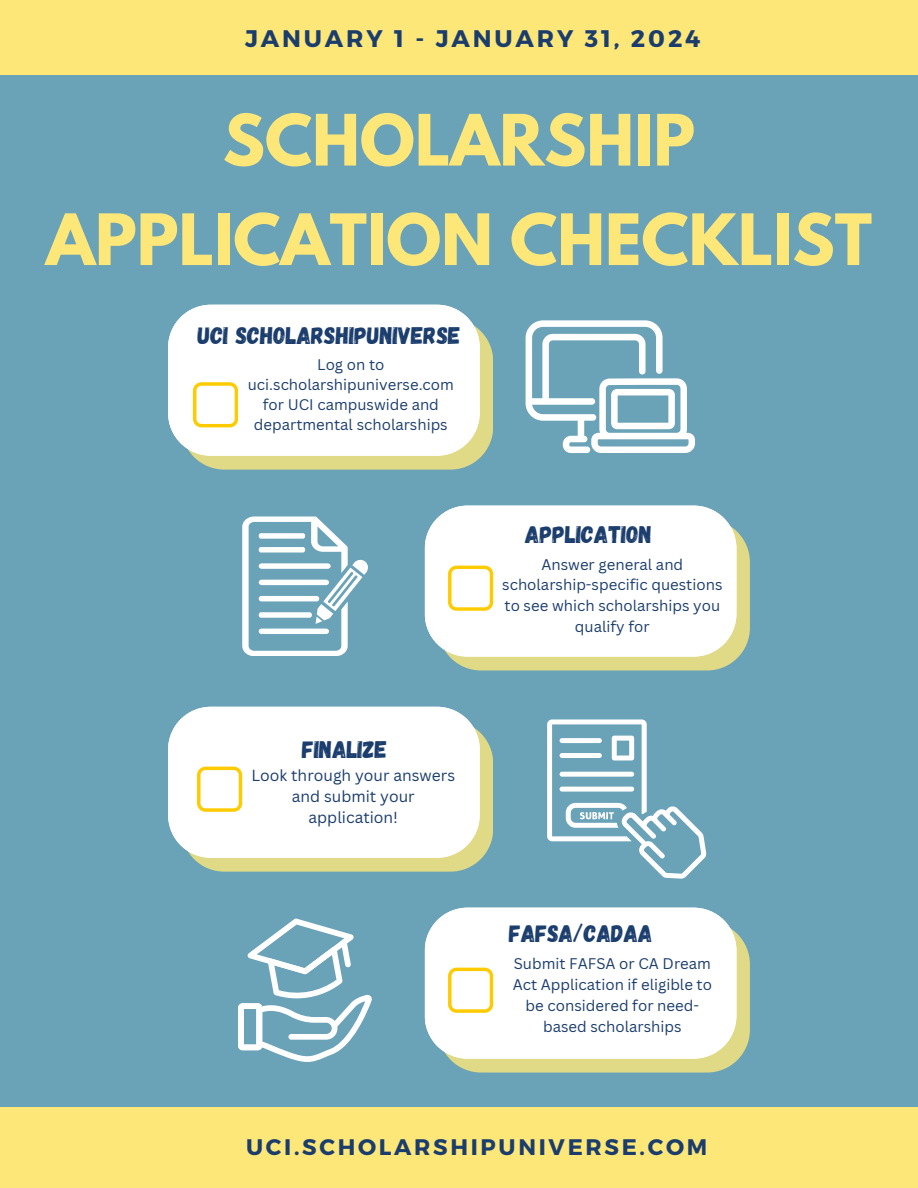
<style>
.page{position:relative;width:918px;height:1188px;background:#6aa2b8}
.page>*{position:absolute;margin:0;border:0;box-sizing:border-box;transform-origin:0 0}
.t1{font:700 62.7px "League Spartan";color:#fee779}
.t2{font:24px "Gagalin";color:#1b3d6d}
.t3{font:700 24px "Montserrat";letter-spacing:.12em;color:#1b3d6d}
.t4{font:700 22.5px "Montserrat";letter-spacing:.12em;color:#1b3d6d}
.t5{font:15.6px/21.1px "Canva Sans";color:#1b3d6d;text-align:center}
.t6{font:15px/20.9px "Canva Sans";color:#1b3d6d;text-align:center}
</style>
<div class="page">
<div style="left:0;top:1107px;width:918px;height:81px;background:#fee779"></div>
<svg style="left:193px;top:330px;width:300px;height:140px;background:#d0d18b"></svg>
<div style="left:168px;top:305px;width:312px;height:151px;background:#fff"></div>
<svg style="left:450px;top:531px;width:300px;height:139px;background:#d3d38b"></svg>
<div style="left:425px;top:506px;width:311px;height:151px;background:#fff"></div>
<svg style="left:193px;top:732px;width:300px;height:140px;background:#d0d18b"></svg>
<div style="left:168px;top:707px;width:312px;height:151px;background:#fff"></div>
<svg style="left:450px;top:933px;width:300px;height:140px;background:#d0d18c"></svg>
<div style="left:425px;top:908px;width:311px;height:151px;background:#fff"></div>
<svg style="left:526px;top:320px;width:169px;height:133px"></svg>
<svg style="left:242px;top:516px;width:126px;height:140px"></svg>
<div style="left:259px;top:563px;width:72px;height:6px;background:#fff;border-radius:3px"></div>
<div style="left:259px;top:580px;width:70px;height:5px;background:#fff;border-radius:3px"></div>
<div style="left:259px;top:596px;width:60px;height:5px;background:#fff;border-radius:3px"></div>
<div style="left:259px;top:612px;width:53px;height:6px;background:#fff;border-radius:3px"></div>
<div style="left:259px;top:629px;width:70px;height:5px;background:#fff;border-radius:3px"></div>
<svg style="left:547px;top:719px;width:160px;height:160px"></svg>
<svg style="left:238px;top:918px;width:134px;height:144px"></svg>
<div style="left:0;top:0;width:918px;height:75px;background:#fee779"></div>
<svg style="left:193px;top:382px;width:45px;height:45px;background:#fef1bd"></svg>
<svg style="left:448px;top:566px;width:45px;height:45px;background:#fef1bd"></svg>
<svg style="left:197px;top:767px;width:45px;height:45px;background:#fef1bd"></svg>
<svg style="left:448px;top:968px;width:45px;height:45px;background:#fef1bd"></svg>
<p class="t3" style="left:245px;top:23px;width:457px">JANUARY 1 - JANUARY 31, 2024</p>
<p class="t1" style="left:223px;top:109px;width:474px">SCHOLARSHIP</p>
<p class="t1" style="left:46px;top:209px;width:828px">APPLICATION CHECKLIST</p>
<p class="t2" style="left:198px;top:320px;width:264px">UCI SCHOLARSHIPUNIVERSE</p>
<p class="t6" style="left:248px;top:355px;width:208px;line-height:20px">Log on to uci.scholarshipuniverse.com for UCI campuswide and departmental scholarships</p>
<p class="t2" style="left:302px;top:733px;width:87px">FINALIZE</p>
<p class="t5" style="left:252px;top:764px;width:205px">Look through your answers and submit your application!</p>
<p class="t2" style="left:525px;top:518px;width:128px">APPLICATION</p>
<p class="t6" style="left:502px;top:553px;width:222px">Answer general and scholarship-specific questions to see which scholarships you qualify for</p>
<p class="t2" style="left:509px;top:918px;width:145px">FAFSA/CADAA</p>
<p class="t6" style="left:513px;top:953px;width:201px">Submit FAFSA or CA Dream<br>Act Application if eligible to be considered for need&shy;based scholarships</p>
<p class="t4" style="left:246px;top:1132px;width:463px">UCI.SCHOLARSHIPUNIVERSE.COM</p>
</div>
